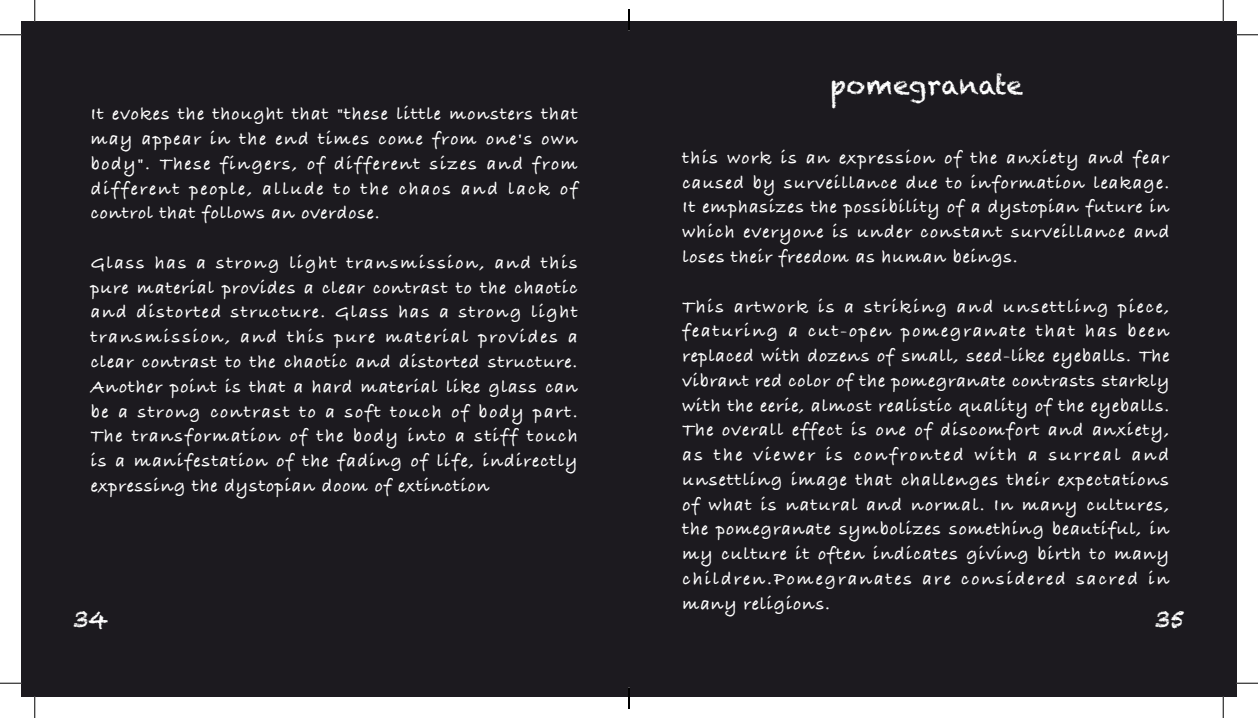
<style>
.page{position:relative;width:1258px;height:718px;background:#fff}
.page>*{position:absolute;margin:0;border:0;box-sizing:border-box;transform-origin:0 0}
.t1{font:26.25px "Chalkduster";color:#fff}
.t2{font:22.5px "Chalkduster";color:#fff}
.t3{font:700 18.75px/24.8px "Bradley Hand ITCTT";letter-spacing:.05em;color:#fff;text-align:justify}
</style>
<div class="page">
<div style="left:21px;top:21px;width:1215px;height:675px;background:#1c1a1f"></div>
<svg style="left:0;top:34px;width:21px;height:2px"></svg>
<svg style="left:1236px;top:34px;width:22px;height:2px"></svg>
<svg style="left:0;top:682px;width:21px;height:2px"></svg>
<svg style="left:1236px;top:682px;width:22px;height:2px"></svg>
<svg style="left:34px;top:0;width:2px;height:21px"></svg>
<svg style="left:34px;top:696px;width:2px;height:22px"></svg>
<svg style="left:1222px;top:0;width:2px;height:21px"></svg>
<svg style="left:1222px;top:696px;width:2px;height:22px"></svg>
<svg style="left:628px;top:9px;width:2px;height:21px"></svg>
<svg style="left:628px;top:687px;width:2px;height:22px"></svg>
<h1 class="t1" style="left:830px;top:70px;width:195px">pomegranate</h1>
<p class="t3" style="left:91px;top:101px;width:488px">It evokes the thought that "these little monsters that may appear in the end times come from one's own body". These fingers, of different sizes and from different people, allude to the chaos and lack of control that follows an overdose.</p>
<p class="t3" style="left:91px;top:249px;width:488px">Glass has a strong light transmission, and this pure material provides a clear contrast to the chaotic and distorted structure. Glass has a strong light transmission, and this pure material provides a clear contrast to the chaotic and distorted structure.<br>Another point is that a hard material like glass can be a strong contrast to a soft touch of body part.<br>The transformation of the body into a stiff touch is a manifestation of the fading of life, indirectly expressing the dystopian doom of extinction</p>
<p class="t3" style="left:682px;top:144px;width:488px">this work is an expression of the anxiety and fear caused by surveillance due to information leakage.<br>It emphasizes the possibility of a dystopian future in which everyone is under constant surveillance and loses their freedom as human beings.</p>
<p class="t3" style="left:682px;top:293px;width:488px">This artwork is a striking and unsettling piece, featuring a cut-open pomegranate that has been replaced with dozens of small, seed-like eyeballs. The vibrant red color of the pomegranate contrasts starkly with the eerie, almost realistic quality of the eyeballs.<br>The overall effect is one of discomfort and anxiety, as the viewer is confronted with a surreal and unsettling image that challenges their expectations of what is natural and normal. In many cultures, the pomegranate symbolizes something beautiful, in my culture it often indicates giving birth to many children.Pomegranates are considered sacred in many religions.</p>
<p class="t2" style="left:73px;top:605px;width:38px">34</p>
<p class="t2" style="left:1154px;top:605px;width:31px">35</p>
</div>
